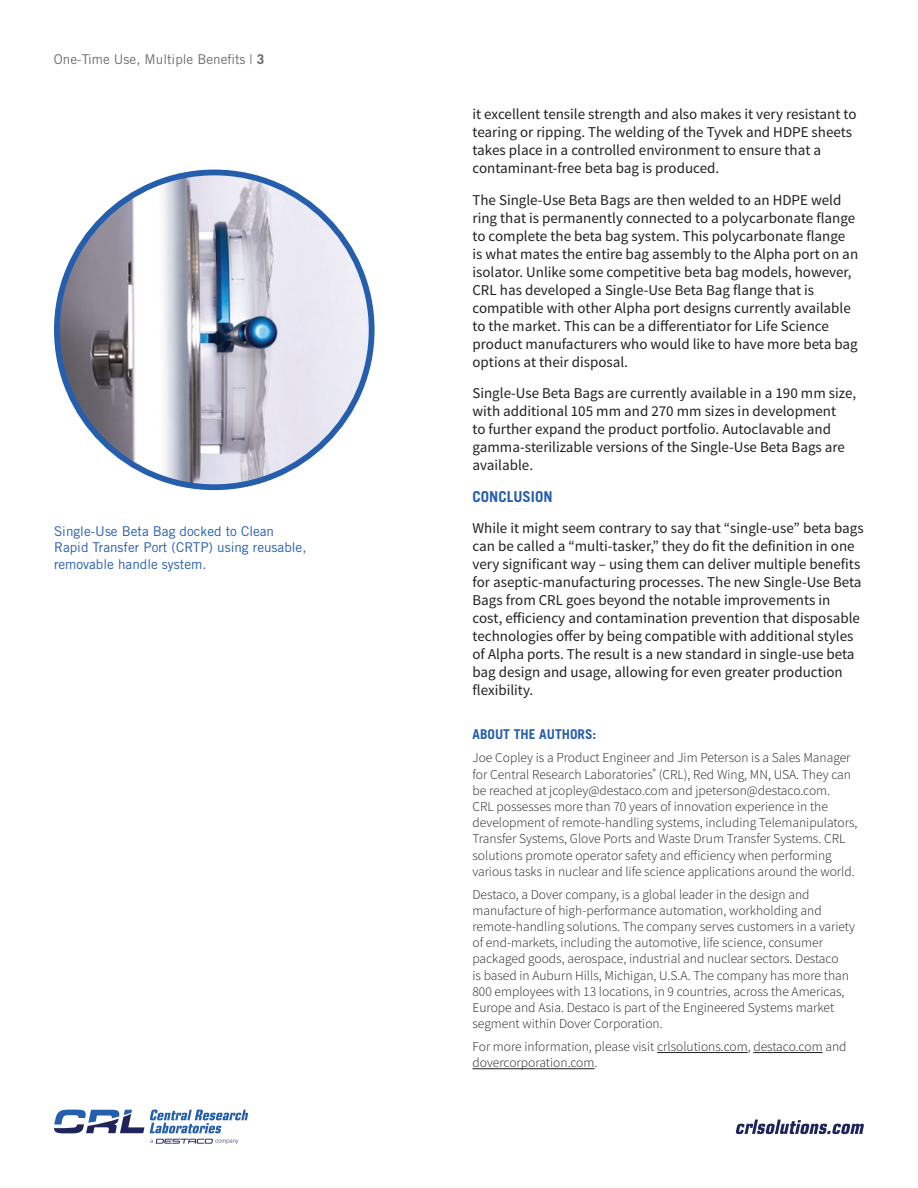
<style>
.page{position:relative;width:918px;height:1188px;background:#fff}
.page>*{position:absolute;margin:0;border:0;box-sizing:border-box;transform-origin:0 0}
.t1{font:15px/18px "Source Sans Pro";color:#231f20}
.t2{font:700 15px "Trade Gothic LT Std";color:#245eac}
.t3{font:300 13.5px/16.2px "Source Sans Pro";color:#231f20}
.t4{font:13.5px/16.2px "Trade Gothic LT Std";color:#245eac}
.t5{font:13.5px "Trade Gothic LT Std";color:#6c6d70}
.t6{font:700 13.5px "Trade Gothic LT Std";color:#245eac}
.s1{font-weight:700}
</style>
<div class="page">
<hr style="left:657px;top:1052px;width:91px;height:1px;background:#231f20">
<hr style="left:753px;top:1052px;width:70px;height:1px;background:#231f20">
<hr style="left:472px;top:1068px;width:122px;height:1px;background:#231f20">
<img style="left:57px;top:172px;width:315px;height:315px;border-radius:157px">
<svg style="left:736px;top:1120px;width:128px;height:14px"></svg>
<svg style="left:150px;top:1139px;width:88px;height:5px"></svg>
<svg style="left:150px;top:1110px;width:98px;height:23px"></svg>
<svg style="left:54px;top:1110px;width:90px;height:23px"></svg>
<p class="t5" style="left:54px;top:51px;width:212px">One-Time Use, Multiple Benefits | <span class="s1">3</span></p>
<p class="t4" style="left:54px;top:523px;width:254px">Single-Use Beta Bag docked to Clean<br>Rapid Transfer Port (CRTP) using reusable, removable handle system.</p>
<p class="t1" style="left:472px;top:106px;width:386px">it excellent tensile strength and also makes it very resistant to tearing or ripping. The welding of the Tyvek and HDPE sheets takes place in a controlled environment to ensure that a contaminant-free beta bag is produced.</p>
<p class="t1" style="left:472px;top:191px;width:387px">The Single-Use Beta Bags are then welded to an HDPE weld ring that is permanently connected to a polycarbonate flange to complete the beta bag system. This polycarbonate flange is what mates the entire bag assembly to the Alpha port on an isolator. Unlike some competitive beta bag models, however, CRL has developed a Single-Use Beta Bag flange that is compatible with other Alpha port designs currently available to the market. This can be a differentiator for Life Science product manufacturers who would like to have more beta bag options at their disposal.</p>
<p class="t1" style="left:472px;top:385px;width:385px">Single-Use Beta Bags are currently available in a 190 mm size, with additional 105 mm and 270 mm sizes in development<br>to further expand the product portfolio. Autoclavable and gamma-sterilizable versions of the Single-Use Beta Bags are available.</p>
<p class="t2" style="left:472px;top:487px;width:82px">CONCLUSION</p>
<p class="t1" style="left:472px;top:520px;width:393px">While it might seem contrary to say that “single-use” beta bags can be called a “multi-tasker,” they do fit the definition in one very significant way – using them can deliver multiple benefits for aseptic-manufacturing processes. The new Single-Use Beta Bags from CRL goes beyond the notable improvements in cost, efficiency and contamination prevention that disposable technologies offer by being compatible with additional styles of Alpha ports. The result is a new standard in single-use beta bag design and usage, allowing for even greater production flexibility.</p>
<p class="t6" style="left:472px;top:726px;width:125px">ABOUT THE AUTHORS:</p>
<p class="t3" style="left:472px;top:750px;width:387px">Joe Copley is a Product Engineer and Jim Peterson is a Sales Manager for Central Research Laboratories<sup>®</sup> (CRL), Red Wing, MN, USA. They can be reached at jcopley@destaco.com and jpeterson@destaco.com.<br>CRL possesses more than 70 years of innovation experience in the development of remote-handling systems, including Telemanipulators, Transfer Systems, Glove Ports and Waste Drum Transfer Systems. CRL solutions promote operator safety and efficiency when performing various tasks in nuclear and life science applications around the world.</p>
<p class="t3" style="left:472px;top:886px;width:384px">Destaco, a Dover company, is a global leader in the design and manufacture of high-performance automation, workholding and remote-handling solutions. The company serves customers in a variety of end-markets, including the automotive, life science, consumer packaged goods, aerospace, industrial and nuclear sectors. Destaco<br>is based in Auburn Hills, Michigan, U.S.A. The company has more than 800 employees with 13 locations, in 9 countries, across the Americas, Europe and Asia. Destaco is part of the Engineered Systems market segment within Dover Corporation.</p>
<p class="t3" style="left:472px;top:1039px;width:376px">For more information, please visit crlsolutions.com, destaco.com and dovercorporation.com.</p>
</div>
